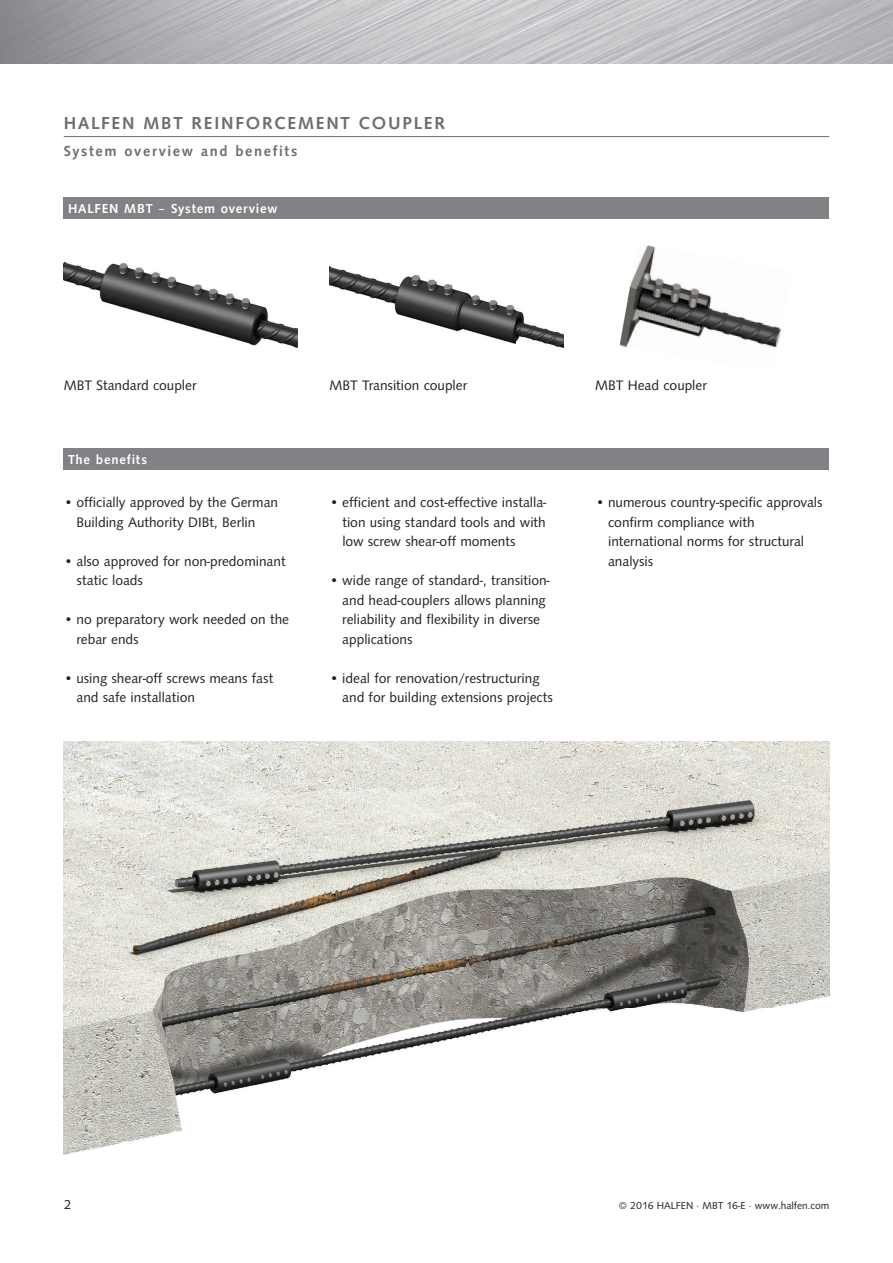
<style>
.page{position:relative;width:893px;height:1263px;background:#fff}
.page>*{position:absolute;margin:0;border:0;box-sizing:border-box;transform-origin:0 0}
.t1{font:500 18px "Syntax TOT";letter-spacing:.1em;color:#6c6d70}
.t2{font:500 15px "Syntax TOT";letter-spacing:.11em;color:#6c6d70}
.t3{font:14.25px/19.5px "Syntax TOT";color:#231f20}
.t4{font:500 13.5px "Syntax TOT";letter-spacing:.06em;color:#fff}
.t5{font:13.5px "Syntax TOT";color:#231f20}
.t6{font:10.5px "Syntax TOT";color:#231f20}
.s1{font-weight:400}
</style>
<div class="page">
<img style="left:64px;top:262px;width:234px;height:86px">
<img style="left:330px;top:266px;width:234px;height:83px">
<img style="left:619px;top:245px;width:163px;height:102px">
<img style="left:64px;top:741px;width:765px;height:414px">
<hr style="left:64px;top:136px;width:765px;height:1px;background:#6c6d70">
<div style="left:64px;top:198px;width:765px;height:21px;background:#808285"></div>
<div style="left:64px;top:449px;width:765px;height:21px;background:#808285"></div>
<img style="left:0;top:0;width:893px;height:64px">
<p class="t1" style="left:64px;top:116px;width:383px">HALFEN MBT REINFORCEMENT COUPLER</p>
<p class="t2" style="left:64px;top:145px;width:235px">System overview and benefits</p>
<p class="t4" style="left:68px;top:204px;width:211px">HALFEN MBT <span class="s1">–</span> System overview</p>
<p class="t3" style="left:64px;top:377px;width:134px">MBT Standard coupler</p>
<p class="t3" style="left:329px;top:377px;width:139px">MBT Transition coupler</p>
<p class="t3" style="left:595px;top:377px;width:113px">MBT Head coupler</p>
<p class="t4" style="left:68px;top:454px;width:81px">The benefits</p>
<p class="t3" style="left:76px;top:494px;width:203px;text-indent:-13px">• officially approved by the German<br>Building Authority DIBt, Berlin</p>
<p class="t3" style="left:76px;top:552px;width:211px;text-indent:-13px">• also approved for non-predominant static loads</p>
<p class="t3" style="left:76px;top:611px;width:214px;text-indent:-13px">• no preparatory work needed on the rebar ends</p>
<p class="t3" style="left:77px;top:669px;width:198px;text-indent:-13px">• using shear-off screws means fast and safe installation</p>
<p class="t3" style="left:342px;top:494px;width:206px;text-align:justify;text-indent:-13px">• efficient and cost-effective installa&shy;tion using standard tools and with low screw shear-off moments</p>
<p class="t3" style="left:342px;top:572px;width:209px;text-indent:-13px">• wide range of standard-, transition&shy;and head-couplers allows planning reliability and flexibility in diverse applications</p>
<p class="t3" style="left:342px;top:669px;width:212px;text-indent:-13px">• ideal for renovation/restructuring and for building extensions projects</p>
<p class="t3" style="left:608px;top:494px;width:216px;text-indent:-13px">• numerous country-specific approvals confirm compliance with international norms for structural analysis</p>
<p class="t5" style="left:64px;top:1199px;width:9px">2</p>
<p class="t6" style="left:619px;top:1201px;width:212px">© 2016 HALFEN · MBT 16-E · www.halfen.com</p>
</div>
